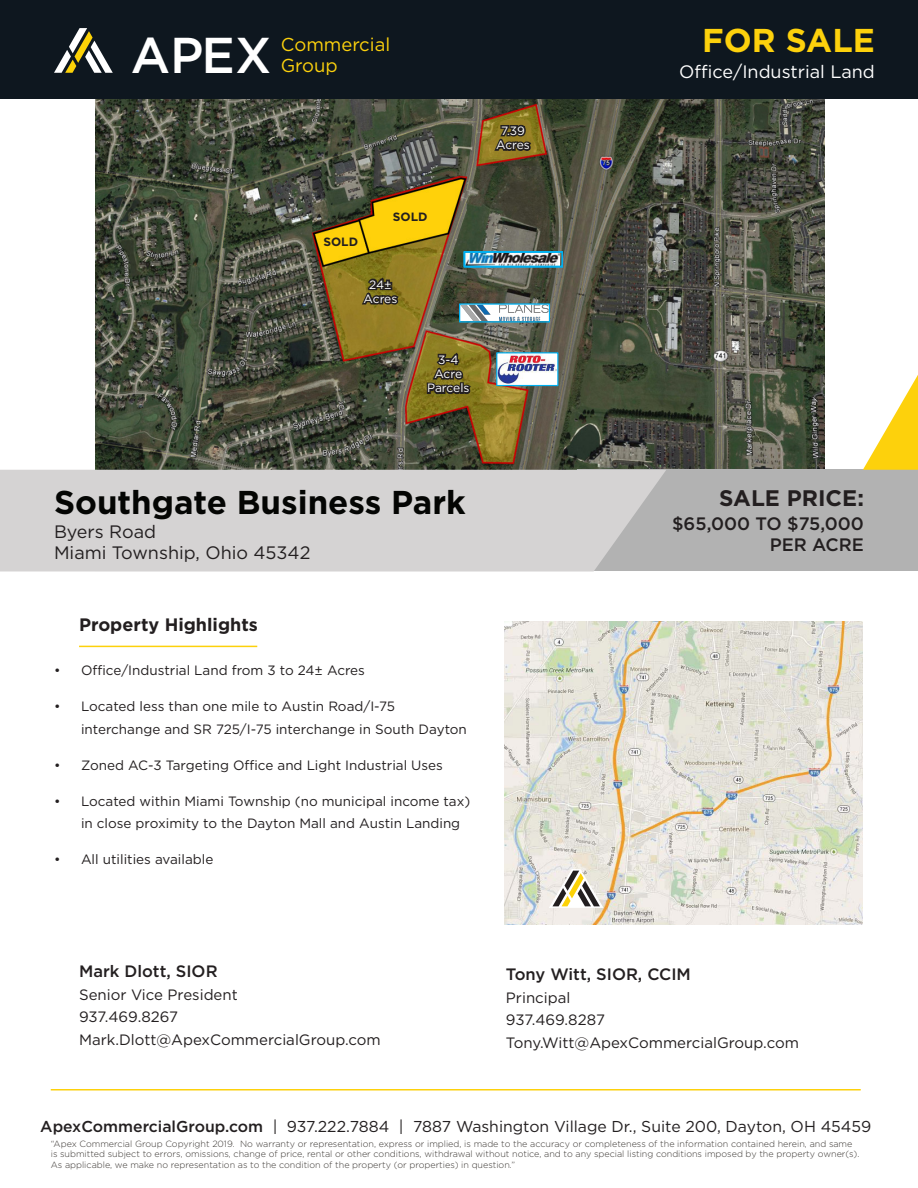
<style>
.page{position:relative;width:918px;height:1188px;background:#fff}
.page>*{position:absolute;margin:0;border:0;box-sizing:border-box;transform-origin:0 0}
.t1{font:500 50.25px "Gotham";color:#fff}
.t2{font:700 33px "Gotham";color:#040503}
.t3{font:700 33px "Gotham";color:#fdd10c}
.t4{font:700 22.5px "Gotham";color:#231f20}
.t5{font:18.6px/20.9px "Gotham";color:#fcd10d}
.t6{font:18px/21px "Gotham";color:#231f20}
.t7{font:500 18px/21.6px "Gotham";color:#231f20;text-align:right}
.t8{font:18px "Gotham";color:#fff}
.t9{font:700 18px "Gotham";color:#231f20}
.t10{font:500 16.5px "Gotham";color:#231f20}
.t11{font:15.75px "Gotham";color:#231f20}
.t12{font:15px/22.5px "Gotham";color:#231f20}
.t13{font:13.5px/22.5px "Gotham";color:#231f20}
.t14{font:12px/14.4px "Gotham";letter-spacing:-.01em;color:#fff;text-align:center}
.t15{font:700 12px "Gotham";color:#231f20}
.t16{font:300 9px/10.8px "Gotham";color:#3c3834}
.s1{font-weight:500}
</style>
<div class="page">
<img style="left:96px;top:99px;width:728px;height:473px">
<div style="left:0;top:0;width:918px;height:99px;background:#0e171f"></div>
<div style="left:577px;top:470px;width:341px;height:101px;background:#b2b2b2"></div>
<hr style="left:79px;top:646px;width:178px;height:1px;background:#fdd10b">
<hr style="left:51px;top:1089px;width:810px;height:1px;background:#fdd10b">
<svg style="left:863px;top:375px;width:55px;height:95px"></svg>
<div style="left:0;top:470px;width:666px;height:101px;background:#d5d3d3"></div>
<img style="left:505px;top:622px;width:358px;height:302px">
<svg style="left:549px;top:869px;width:55px;height:39px"></svg>
<svg style="left:493px;top:120px;width:40px;height:39px;background:#6c5a21"></svg>
<svg style="left:425px;top:348px;width:48px;height:54px;background:#675d1e"></svg>
<svg style="left:360px;top:273px;width:41px;height:40px;background:#6b5e20"></svg>
<img style="left:498px;top:354px;width:58px;height:30px">
<div style="left:496px;top:352px;width:62px;height:34px;border:1px solid #00b0f0"></div>
<img style="left:461px;top:306px;width:87px;height:15px">
<div style="left:459px;top:304px;width:91px;height:19px;border:1px solid #00b0f0"></div>
<img style="left:467px;top:254px;width:93px;height:11px">
<div style="left:464px;top:251px;width:99px;height:17px;border:2px solid #00b0f0"></div>
<svg style="left:54px;top:28px;width:59px;height:45px"></svg>
<h1 class="t1" style="left:131px;top:22px;width:142px">APEX</h1>
<h3 class="t5" style="left:281px;top:34px;width:111px">Commercial<br>Group</h3>
<p class="t15" style="left:323px;top:234px;width:36px">SOLD</p>
<p class="t15" style="left:393px;top:209px;width:36px">SOLD</p>
<p class="t14" style="left:364px;top:277px;width:35px">24±<br>Acres</p>
<p class="t14" style="left:427px;top:352px;width:44px">3-4<br>Acre<br>Parcels</p>
<p class="t14" style="left:496px;top:123px;width:35px">7.39<br>Acres</p>
<p class="t2" style="left:54px;top:481px;width:413px">Southgate Business Park</p>
<p class="t6" style="left:54px;top:521px;width:258px">Byers Road<br>Miami Township, Ohio 45342</p>
<p class="t9" style="left:79px;top:613px;width:180px">Property Highlights</p>
<p class="t13" style="left:54px;top:659px;width:312px">• Office/Industrial Land from 3 to 24± Acres</p>
<p class="t13" style="left:81px;top:695px;width:387px;text-indent:-27px">• Located less than one mile to Austin Road/I-75 interchange and SR 725/I-75 interchange in South Dayton</p>
<p class="t13" style="left:54px;top:753px;width:390px">• Zoned AC-3 Targeting Office and Light Industrial Uses</p>
<p class="t13" style="left:81px;top:789px;width:391px;text-indent:-27px">• Located within Miami Township (no municipal income tax) in close proximity to the Dayton Mall and Austin Landing</p>
<p class="t13" style="left:54px;top:848px;width:161px">• All utilities available</p>
<p class="t3" style="left:702px;top:18px;width:174px">FOR SALE</p>
<p class="t8" style="left:679px;top:60px;width:197px">Office/Industrial Land</p>
<p class="t4" style="left:719px;top:483px;width:146px">SALE PRICE:</p>
<p class="t7" style="left:672px;top:512px;width:193px">$65,000 TO $75,000<br>PER ACRE</p>
<p class="t10" style="left:79px;top:961px;width:140px">Mark Dlott, SIOR</p>
<p class="t12" style="left:79px;top:983px;width:160px">Senior Vice President</p>
<p class="t12" style="left:79px;top:1005px;width:101px">937.469.8267</p>
<p class="t12" style="left:79px;top:1028px;width:303px">Mark.Dlott@ApexCommercialGroup.com</p>
<p class="t10" style="left:506px;top:963px;width:186px">Tony Witt, SIOR, CCIM</p>
<p class="t12" style="left:506px;top:986px;width:100px">Principal<br>937.469.8287</p>
<p class="t12" style="left:506px;top:1031px;width:294px">Tony.Witt@ApexCommercialGroup.com</p>
<p class="t11" style="left:40px;top:1116px;width:832px"><span class="s1">ApexCommercialGroup.com</span> | 937.222.7884 | 7887 Washington Village Dr., Suite 200, Dayton, OH 45459</p>
<p class="t16" style="left:51px;top:1138px;width:810px">“Apex Commercial Group Copyright 2019. No warranty or representation, express or implied, is made to the accuracy or completeness of the information contained herein, and same is submitted subject to errors, omissions, change of price, rental or other conditions, withdrawal without notice, and to any special listing conditions imposed by the property owner(s).<br>As applicable, we make no representation as to the condition of the property (or properties) in question.”</p>
</div>
